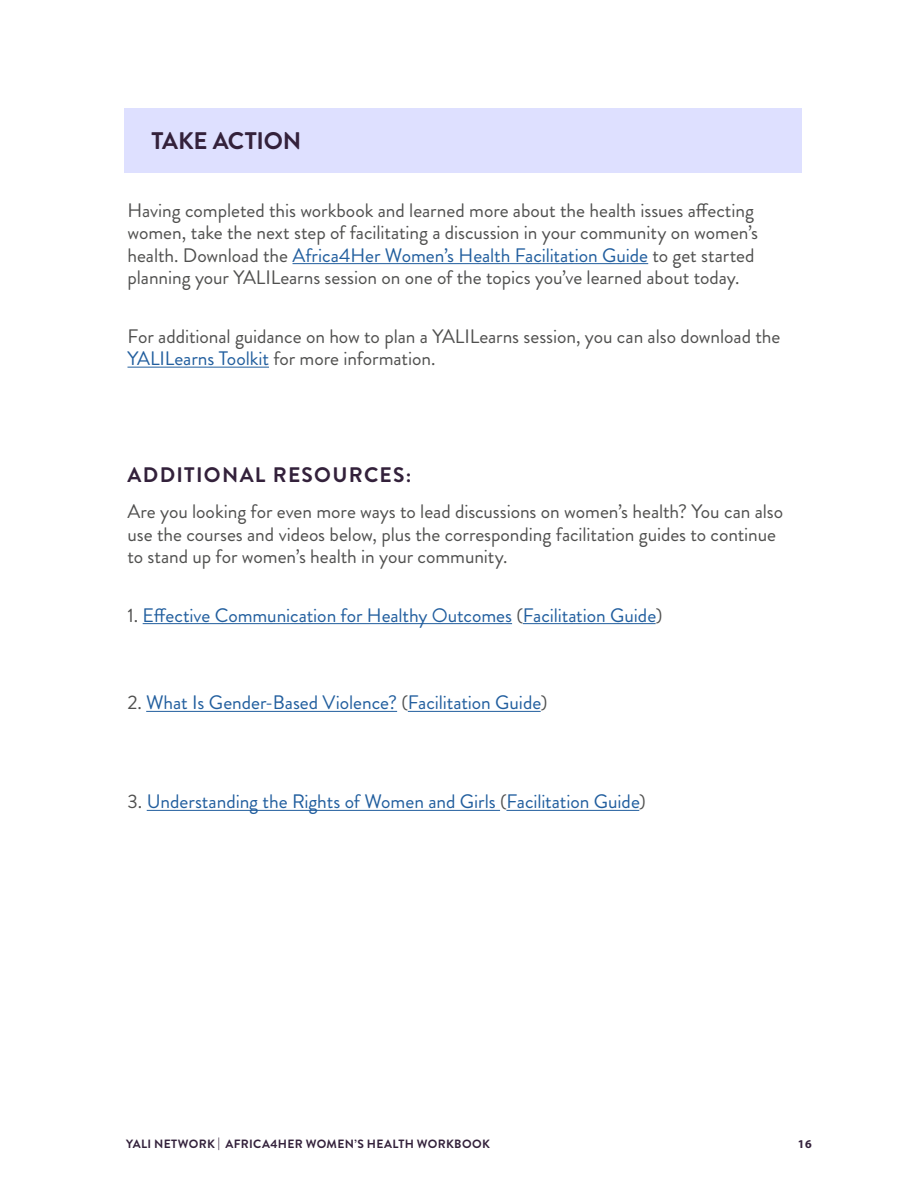
<style>
.page{position:relative;width:918px;height:1188px;background:#fff}
.page>*{position:absolute;margin:0;border:0;box-sizing:border-box;transform-origin:0 0}
.t1{font:700 24px "Brandon Grotesque";letter-spacing:-.01em;color:#33213b}
.t2{font:700 21px "Brandon Grotesque";letter-spacing:.06em;color:#33213b}
.t3{font:19.5px/22.5px "Brandon Grotesque";letter-spacing:-.005em;color:#50504f}
.t4{font:19.5px "Brandon Grotesque";letter-spacing:-.005em;color:#215e9e}
.t5{font:700 12px "Brandon Grotesque";letter-spacing:.03em;color:#33213b}
.t6{font:700 12px "Myriad Pro";color:#33213b}
.s1{color:#215e9e}
.s2{color:#50504f}
</style>
<div class="page">
<hr style="left:293px;top:263px;width:355px;height:1px;background:#215e9e">
<hr style="left:128px;top:367px;width:141px;height:1px;background:#215e9e">
<hr style="left:143px;top:623px;width:369px;height:1px;background:#215e9e">
<hr style="left:523px;top:623px;width:133px;height:1px;background:#215e9e">
<hr style="left:146px;top:711px;width:251px;height:1px;background:#215e9e">
<hr style="left:408px;top:711px;width:133px;height:1px;background:#215e9e">
<hr style="left:147px;top:810px;width:353px;height:1px;background:#215e9e">
<hr style="left:506px;top:810px;width:133px;height:1px;background:#215e9e">
<div style="left:124px;top:108px;width:678px;height:65px;background:#dee0ff"></div>
<p class="t1" style="left:152px;top:124px;width:151px">TAKE ACTION</p>
<p class="t3" style="left:128px;top:199px;width:632px">Having completed this workbook and learned more about the health issues affecting women, take the next step of facilitating a discussion in your community on women’s health. Download the <span class="s1">Africa4Her Women’s Health Facilitation Guide</span> to get started planning your YALILearns session on one of the topics you’ve learned about today.</p>
<p class="t3" style="left:128px;top:325px;width:655px">For additional guidance on how to plan a YALILearns session, you can also download the<br><span class="s1">YALILearns Toolkit</span> for more information.</p>
<p class="t2" style="left:128px;top:460px;width:285px">ADDITIONAL RESOURCES:</p>
<p class="t3" style="left:128px;top:501px;width:657px">Are you looking for even more ways to lead discussions on women’s health? You can also use the courses and videos below, plus the corresponding facilitation guides to continue to stand up for women’s health in your community.</p>
<p class="t4" style="left:128px;top:602px;width:536px"><span class="s2">1.</span> Effective Communication for Healthy Outcomes <span class="s2">(</span>Facilitation Guide<span class="s2">)</span></p>
<p class="t4" style="left:127px;top:689px;width:421px"><span class="s2">2.</span> What Is Gender-Based Violence? <span class="s2">(</span>Facilitation Guide<span class="s2">)</span></p>
<p class="t4" style="left:127px;top:788px;width:520px"><span class="s2">3.</span> Understanding the Rights of Women and Girls <span class="s2">(</span>Facilitation Guide<span class="s2">)</span></p>
<p class="t5" style="left:126px;top:1135px;width:365px">YALI NETWORK | AFRICA4HER WOMEN’S HEALTH WORKBOOK</p>
<p class="t6" style="left:798px;top:1136px;width:15px">16</p>
</div>
